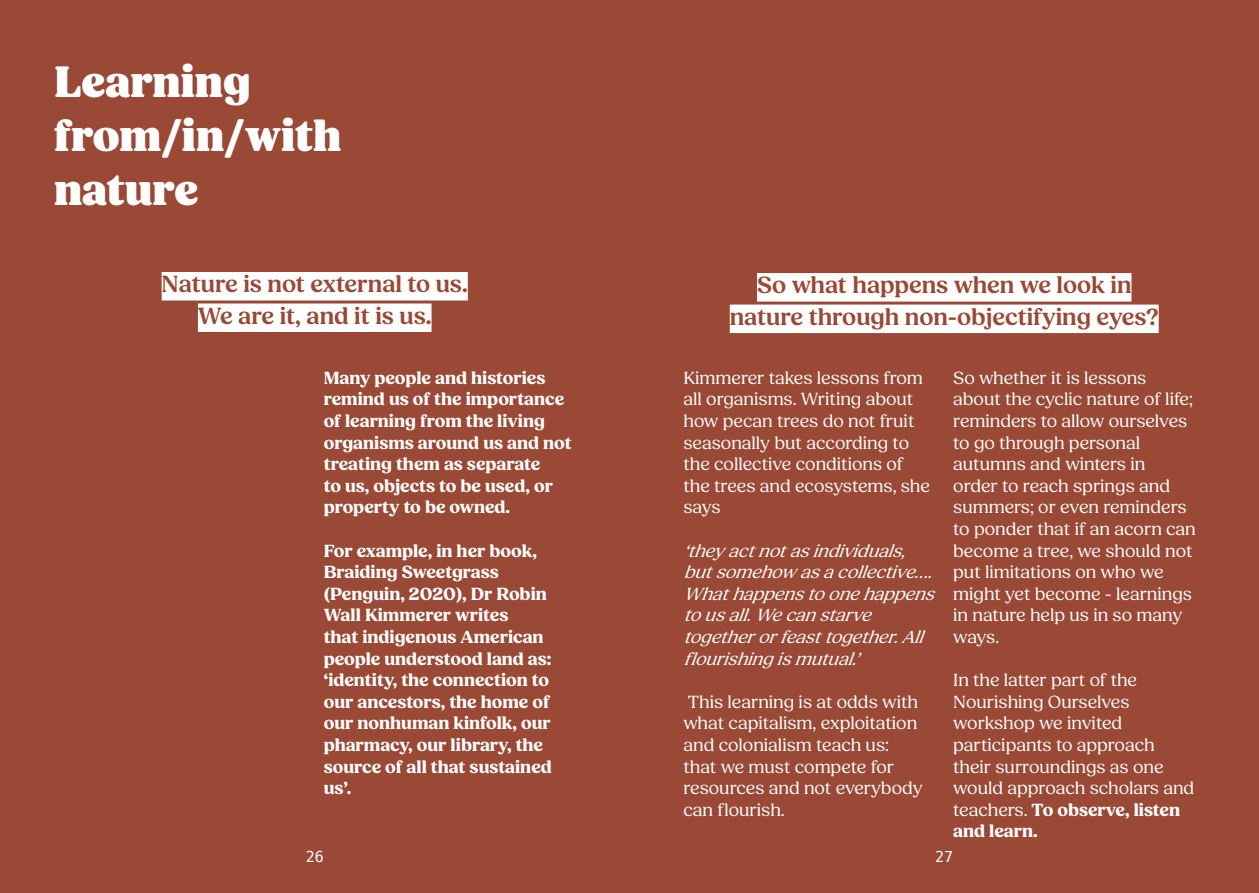
<style>
.page{position:relative;width:1259px;height:893px;background:#994935}
.page>*{position:absolute;margin:0;border:0;box-sizing:border-box;transform-origin:0 0}
.HEADING_2{font:900 45px/54px "Fields";color:#fff}
.Paragraph_16_white_background{font:600 24px "Fields";color:#994935}
.t1{font:18px/21.6px "Fields";color:#fff}
.t2{font:700 18px/21.6px "Fields";color:#fff}
.t3{font:italic 18px/21.6px "Fields";color:#fff}
.t4{font:15px "Menlo";color:#fff}
.s1{font-weight:700}
</style>
<div class="page">
<div style="left:162px;top:272px;width:306px;height:28px;background:#fff"></div>
<div style="left:198px;top:303px;width:233px;height:29px;background:#fff"></div>
<div style="left:757px;top:273px;width:374px;height:29px;background:#fff"></div>
<div style="left:730px;top:305px;width:428px;height:28px;background:#fff"></div>
<h2 class="HEADING_2" style="left:54px;top:57px;width:289px">Learning from/in/with nature</h2>
<p class="Paragraph_16_white_background" style="left:162px;top:270px;width:308px">Nature is not external to us.</p>
<p class="Paragraph_16_white_background" style="left:198px;top:302px;width:235px">We are it, and it is us.</p>
<p class="Paragraph_16_white_background" style="left:757px;top:271px;width:376px">So what happens when we look in</p>
<p class="Paragraph_16_white_background" style="left:730px;top:303px;width:430px">nature through non-objectifying eyes?</p>
<p class="t2" style="left:324px;top:367px;width:249px">Many people and histories remind us of the importance of learning from the living organisms around us and not treating them as separate<br>to us, objects to be used, or property to be owned.</p>
<p class="t2" style="left:324px;top:540px;width:230px">For example, in her book,<br>Braiding Sweetgrass (Penguin, 2020), Dr Robin<br>Wall Kimmerer writes<br>that indigenous American people understood land as: ‘identity, the connection to our ancestors, the home of our nonhuman kinfolk, our pharmacy, our library, the source of all that sustained us’.</p>
<p class="t1" style="left:683px;top:367px;width:248px">Kimmerer takes lessons from all organisms. Writing about how pecan trees do not fruit seasonally but according to the collective conditions of the trees and ecosystems, she says</p>
<p class="t3" style="left:683px;top:540px;width:259px">‘theyactnotasindividuals, butsomehow asacollective….<br>Whathappenstoonehappens tousall.Wecanstarve togetherorfeasttogether.All flourishingismutual.’</p>
<p class="t1" style="left:683px;top:691px;width:241px">This learning is at odds with what capitalism, exploitation and colonialism teach us: that we must compete for resources and not everybody can flourish.</p>
<p class="t1" style="left:953px;top:367px;width:244px">So whether it is lessons about the cyclic nature of life; reminders to allow ourselves to go through personal autumns and winters in<br>order to reach springs and summers; or even reminders to ponder that if an acorn can become a tree, we should not put limitations on who we might yet become - learnings in nature help us in so many ways.</p>
<p class="t1" style="left:953px;top:670px;width:243px">In the latter part of the<br>Nourishing Ourselves workshop we invited participants to approach their surroundings as one would approach scholars and teachers. <span class="s1">To observe, listen and learn.</span></p>
<p class="t4" style="left:306px;top:846px;width:20px">26</p>
<p class="t4" style="left:935px;top:846px;width:20px">27</p>
</div>
